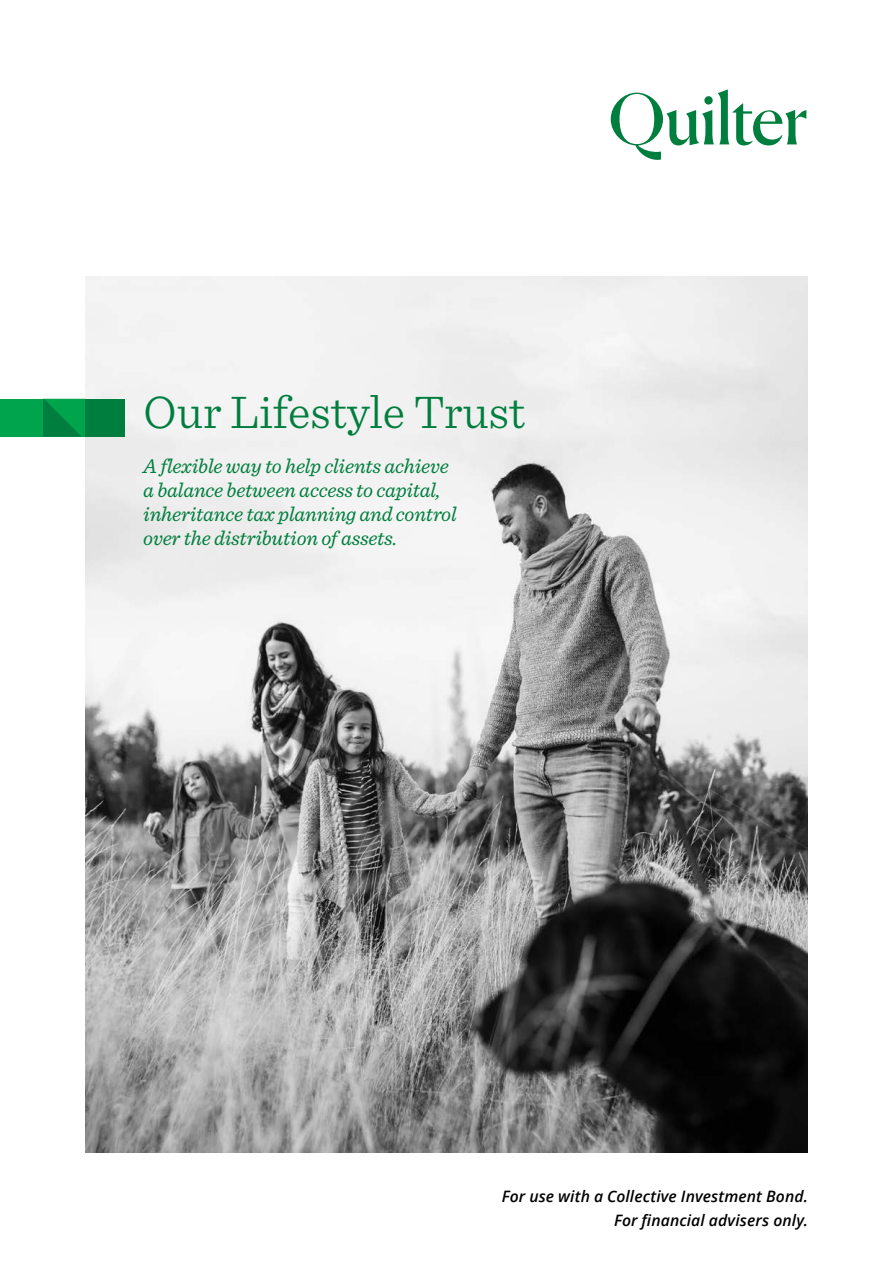
<style>
.page{position:relative;width:893px;height:1263px;background:#fff}
.page>*{position:absolute;margin:0;border:0;box-sizing:border-box;transform-origin:0 0}
.t1{font:300 48px "Sentinel";color:#007e3e}
.t2{font:italic 21px/24px "Sentinel";letter-spacing:-.01em;color:#007e3e}
.t3{font:italic 600 15.75px/24px "Open Sans";letter-spacing:.005em;color:#000;text-align:right}
</style>
<div class="page">
<img style="left:85px;top:276px;width:723px;height:876px">
<div style="left:0;top:399px;width:43px;height:38px;background:#00a44d"></div>
<svg style="left:43px;top:399px;width:42px;height:38px;background:#009245"></svg>
<div style="left:85px;top:399px;width:40px;height:38px;background:#007e3e"></div>
<svg style="left:611px;top:89px;width:195px;height:71px"></svg>
<h1 class="t1" style="left:143px;top:376px;width:384px">Our Lifestyle Trust</h1>
<p class="t2" style="left:143px;top:453px;width:315px">A flexible way to help clients achieve a balance between access to capital, inheritance tax planning and control over the distribution of assets.</p>
<p class="t3" style="left:502px;top:1184px;width:308px">For use with a Collective Investment Bond.<br>For financial advisers only.</p>
</div>
